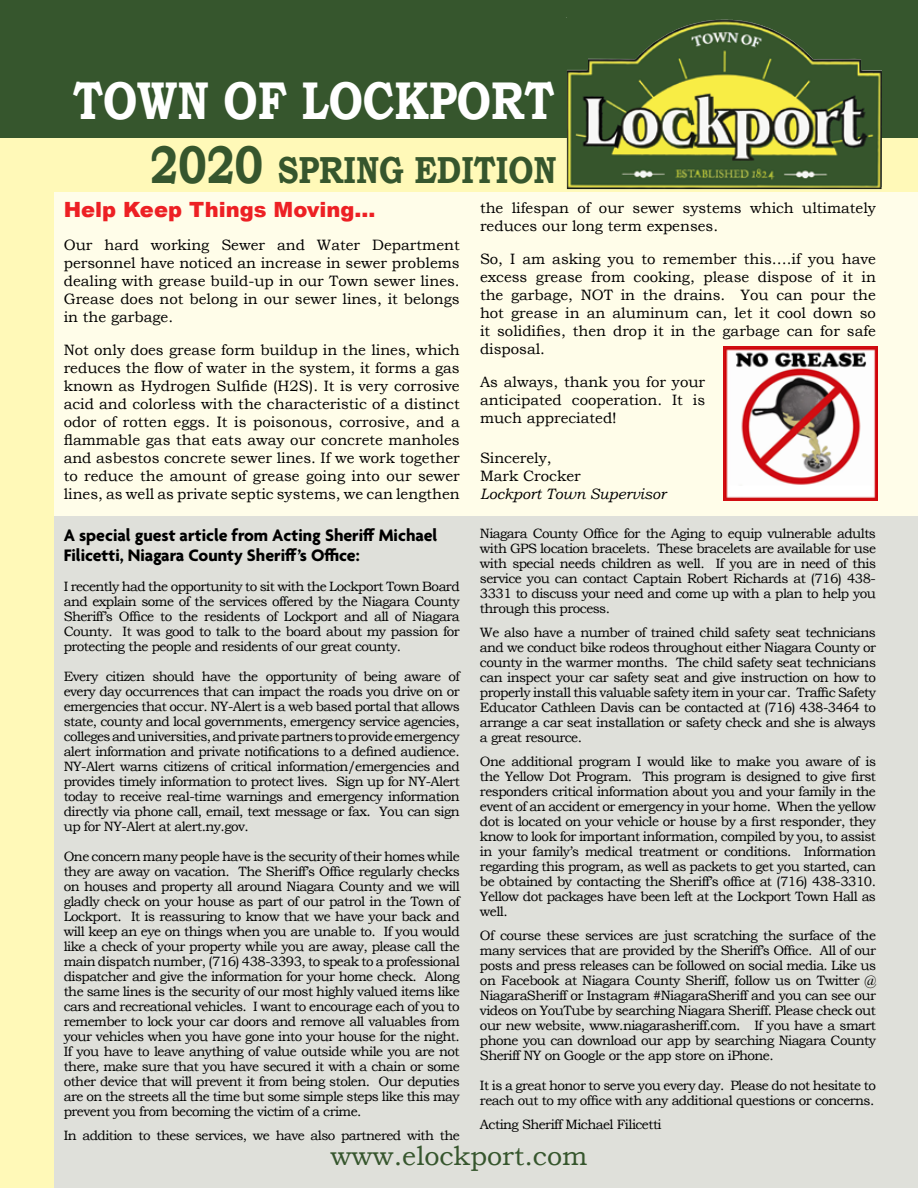
<style>
.page{position:relative;width:918px;height:1188px;background:#fff}
.page>*{position:absolute;margin:0;border:0;box-sizing:border-box;transform-origin:0 0}
.t1{font:700 53.1px "Bookman Old Style";color:#fff;scale:.81 1}
.t2{font:700 37.65px "Bookman Old Style";color:#36562d;scale:.83 1}
.t3{font:27px "Bookman Old Style";color:#36562d}
.t4{font:900 21px "Arial";color:#ed2024}
.t5{font:700 18px/19.5px "Agenda";color:#000}
.t6{font:15px/18px "Bookman Old Style";color:#000;text-align:justify}
.t7{font:italic 15px "Bookman Old Style";color:#000}
.t8{font:13.5px/15px "Bookman Old Style";letter-spacing:-.04em;color:#000;text-align:justify}
.s1{font-size:53.1px}
</style>
<div class="page">
<div style="left:0;top:130px;width:918px;height:1058px;background:#fff9b8"></div>
<div style="left:0;top:0;width:918px;height:137px;background:#36562d"></div>
<div style="left:55px;top:193px;width:863px;height:995px;background:#fffde9"></div>
<div style="left:55px;top:516px;width:863px;height:672px;background:#dfe0da"></div>
<img style="left:566px;top:17px;width:316px;height:172px">
<img style="left:724px;top:347px;width:153px;height:153px">
<h1 class="t1" style="left:73px;top:63px;width:596px">TOWN OF LOCKPORT</h1>
<h2 class="t2" style="left:150px;top:143px;width:491px"><span class="s1">2020</span> SPRING EDITION</h2>
<h3 class="t4" style="left:64px;top:195px;width:313px">Help Keep Things Moving...</h3>
<p class="t6" style="left:64px;top:236px;width:398px">Our hard working Sewer and Water Department personnel have noticed an increase in sewer problems dealing with grease build-up in our Town sewer lines.<br>Grease does not belong in our sewer lines, it belongs in the garbage.</p>
<p class="t6" style="left:64px;top:341px;width:398px">Not only does grease form buildup in the lines, which reduces the flow of water in the system, it forms a gas known as Hydrogen Sulfide (H2S). It is very corrosive acid and colorless with the characteristic of a distinct odor of rotten eggs. It is poisonous, corrosive, and a flammable gas that eats away our concrete manholes and asbestos concrete sewer lines. If we work together to reduce the amount of grease going into our sewer lines, as well as private septic systems, we can lengthen</p>
<h3 class="t5" style="left:64px;top:527px;width:375px">A special guest article from Acting Sheriff Michael<br>Filicetti, Niagara County Sheriff’s Office:</h3>
<p class="t8" style="left:64px;top:579px;width:398px">I recently had the opportunity to sit with the Lockport Town Board and explain some of the services offered by the Niagara County Sheriff’s Office to the residents of Lockport and all of Niagara County. It was good to talk to the board about my passion for protecting the people and residents of our great county.</p>
<p class="t8" style="left:64px;top:669px;width:398px">Every citizen should have the opportunity of being aware of every day occurrences that can impact the roads you drive on or emergencies that occur. NY-Alert is a web based portal that allows state, county and local governments, emergency service agencies, colleges and universities, and private partners to provide emergency alert information and private notifications to a defined audience.<br>NY-Alert warns citizens of critical information/emergencies and provides timely information to protect lives. Sign up for NY-Alert today to receive real-time warnings and emergency information directly via phone call, email, text message or fax. You can sign up for NY-Alert at alert.ny.gov.</p>
<p class="t8" style="left:64px;top:849px;width:398px">One concern many people have is the security of their homes while they are away on vacation. The Sheriff’s Office regularly checks on houses and property all around Niagara County and we will gladly check on your house as part of our patrol in the Town of Lockport. It is reassuring to know that we have your back and will keep an eye on things when you are unable to. If you would like a check of your property while you are away, please call the main dispatch number, (716) 438-3393, to speak to a professional dispatcher and give the information for your home check. Along the same lines is the security of our most highly valued items like cars and recreational vehicles. I want to encourage each of you to remember to lock your car doors and remove all valuables from your vehicles when you have gone into your house for the night.<br>If you have to leave anything of value outside while you are not there, make sure that you have secured it with a chain or some other device that will prevent it from being stolen. Our deputies are on the streets all the time but some simple steps like this may prevent you from becoming the victim of a crime.</p>
<p class="t8" style="left:64px;top:1128px;width:398px">In addition to these services, we have also partnered with the</p>
<p class="t6" style="left:480px;top:199px;width:398px">the lifespan of our sewer systems which ultimately reduces our long term expenses.</p>
<p class="t6" style="left:480px;top:250px;width:398px">So, I am asking you to remember this….if you have excess grease from cooking, please dispose of it in the garbage, NOT in the drains. You can pour the hot grease in an aluminum can, let it cool down so it solidifies, then drop it in the garbage can for safe disposal.</p>
<p class="t6" style="left:480px;top:373px;width:227px">As always, thank you for your anticipated cooperation. It is much appreciated!</p>
<p class="t6" style="left:480px;top:449px;width:102px">Sincerely,<br>Mark Crocker</p>
<p class="t7" style="left:480px;top:484px;width:188px">Lockport Town Supervisor</p>
<p class="t8" style="left:480px;top:526px;width:398px">Niagara County Office for the Aging to equip vulnerable adults with GPS location bracelets. These bracelets are available for use with special needs children as well. If you are in need of this service you can contact Captain Robert Richards at (716) 438- 3331 to discuss your need and come up with a plan to help you through this process.</p>
<p class="t8" style="left:480px;top:625px;width:398px">We also have a number of trained child safety seat technicians and we conduct bike rodeos throughout either Niagara County or county in the warmer months. The child safety seat technicians can inspect your car safety seat and give instruction on how to properly install this valuable safety item in your car. Traffic Safety Educator Cathleen Davis can be contacted at (716) 438-3464 to arrange a car seat installation or safety check and she is always a great resource.</p>
<p class="t8" style="left:480px;top:754px;width:398px">One additional program I would like to make you aware of is the Yellow Dot Program. This program is designed to give first responders critical information about you and your family in the event of an accident or emergency in your home. When the yellow dot is located on your vehicle or house by a first responder, they know to look for important information, compiled by you, to assist in your family’s medical treatment or conditions. Information regarding this program, as well as packets to get you started, can be obtained by contacting the Sheriff’s office at (716) 438-3310.<br>Yellow dot packages have been left at the Lockport Town Hall as well.</p>
<p class="t8" style="left:480px;top:928px;width:398px">Of course these services are just scratching the surface of the many services that are provided by the Sheriff’s Office. All of our posts and press releases can be followed on social media. Like us on Facebook at Niagara County Sheriff, follow us on Twitter @ NiagaraSheriff or Instagram #NiagaraSheriff and you can see our videos on YouTube by searching Niagara Sheriff. Please check out our new website, www.niagarasheriff.com. If you have a smart phone you can download our app by searching Niagara County Sheriff NY on Google or the app store on iPhone.</p>
<p class="t8" style="left:480px;top:1078px;width:398px">It is a great honor to serve you every day. Please do not hesitate to reach out to my office with any additional questions or concerns.</p>
<p class="t8" style="left:480px;top:1117px;width:183px">Acting Sheriff Michael Filicetti</p>
<h3 class="t3" style="left:330px;top:1139px;width:259px">www.elockport.com</h3>
</div>
